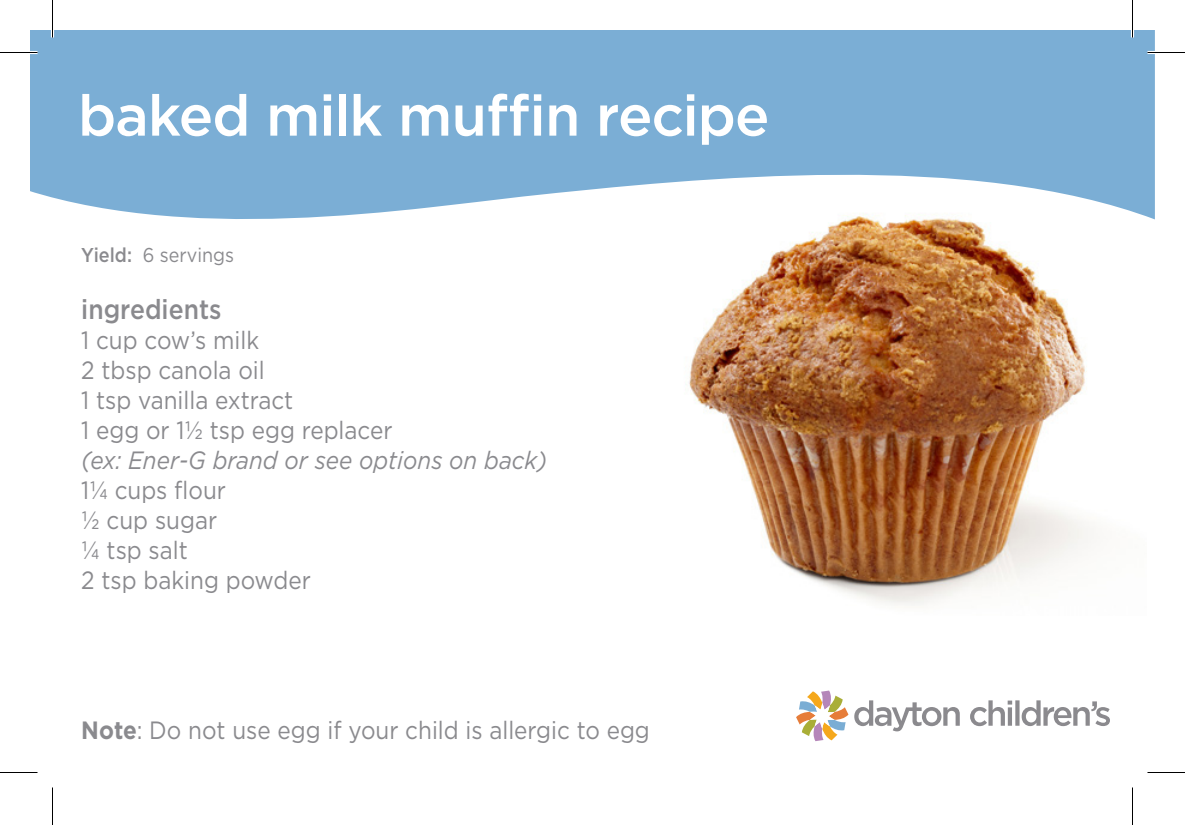
<style>
.page{position:relative;width:1185px;height:825px;background:#fff}
.page>*{position:absolute;margin:0;border:0;box-sizing:border-box;transform-origin:0 0}
.t1{font:500 57.25px "Gotham";letter-spacing:-.02em;color:#fff}
.t2{font:500 27.5px "Gotham";color:#8a8a8e;scale:.9 1}
.t3{font:25px "Gotham";color:#8a8a8e;scale:.9 1}
.t4{font:italic 25px "Gotham";color:#8a8a8e;scale:.9 1}
.t5{font:20px "Gotham";color:#8a8a8e;scale:.9 1}
.s1{font-weight:500}
.s2{font-weight:700}
</style>
<div class="page">
<img style="left:689px;top:227px;width:405px;height:379px">
<svg style="left:30px;top:30px;width:1125px;height:197px;fill:#7baed5"></svg>
<svg style="left:854px;top:700px;width:256px;height:31px"></svg>
<svg style="left:796px;top:691px;width:52px;height:50px"></svg>
<hr style="left:0;top:51px;width:38px;height:3px;background:#fff">
<hr style="left:1148px;top:51px;width:37px;height:3px;background:#fff">
<hr style="left:51px;top:0;width:3px;height:38px;background:#fff">
<hr style="left:1131px;top:0;width:3px;height:38px;background:#fff">
<hr style="left:0;top:52px;width:38px;height:1px;background:#000">
<hr style="left:1148px;top:52px;width:37px;height:1px;background:#000">
<hr style="left:0;top:772px;width:38px;height:1px;background:#000">
<hr style="left:1148px;top:772px;width:37px;height:1px;background:#000">
<hr style="left:52px;top:0;width:1px;height:38px;background:#000">
<hr style="left:52px;top:788px;width:1px;height:37px;background:#000">
<hr style="left:1132px;top:0;width:1px;height:38px;background:#000">
<hr style="left:1132px;top:788px;width:1px;height:37px;background:#000">
<p class="t1" style="left:78px;top:78px;width:693px">baked milk muffin recipe</p>
<p class="t5" style="left:81px;top:242px;width:171px"><span class="s1">Yield:</span> 6 servings</p>
<p class="t2" style="left:81px;top:291px;width:157px">ingredients</p>
<p class="t3" style="left:81px;top:324px;width:199px">1 cup cow’s milk</p>
<p class="t3" style="left:81px;top:354px;width:205px">2 tbsp canola oil</p>
<p class="t3" style="left:81px;top:384px;width:237px">1 tsp vanilla extract</p>
<p class="t3" style="left:81px;top:414px;width:347px">1 egg or 11/2 tsp egg replacer</p>
<p class="t4" style="left:81px;top:444px;width:519px">(ex: Ener-G brand or see options on back)</p>
<p class="t3" style="left:81px;top:474px;width:162px">1¼ cups flour</p>
<p class="t3" style="left:81px;top:504px;width:152px">½ cup sugar</p>
<p class="t3" style="left:81px;top:534px;width:120px">¼ tsp salt</p>
<p class="t3" style="left:81px;top:564px;width:257px">2 tsp baking powder</p>
<p class="t3" style="left:81px;top:714px;width:633px"><span class="s2">Note</span>: Do not use egg if your child is allergic to egg</p>
</div>
